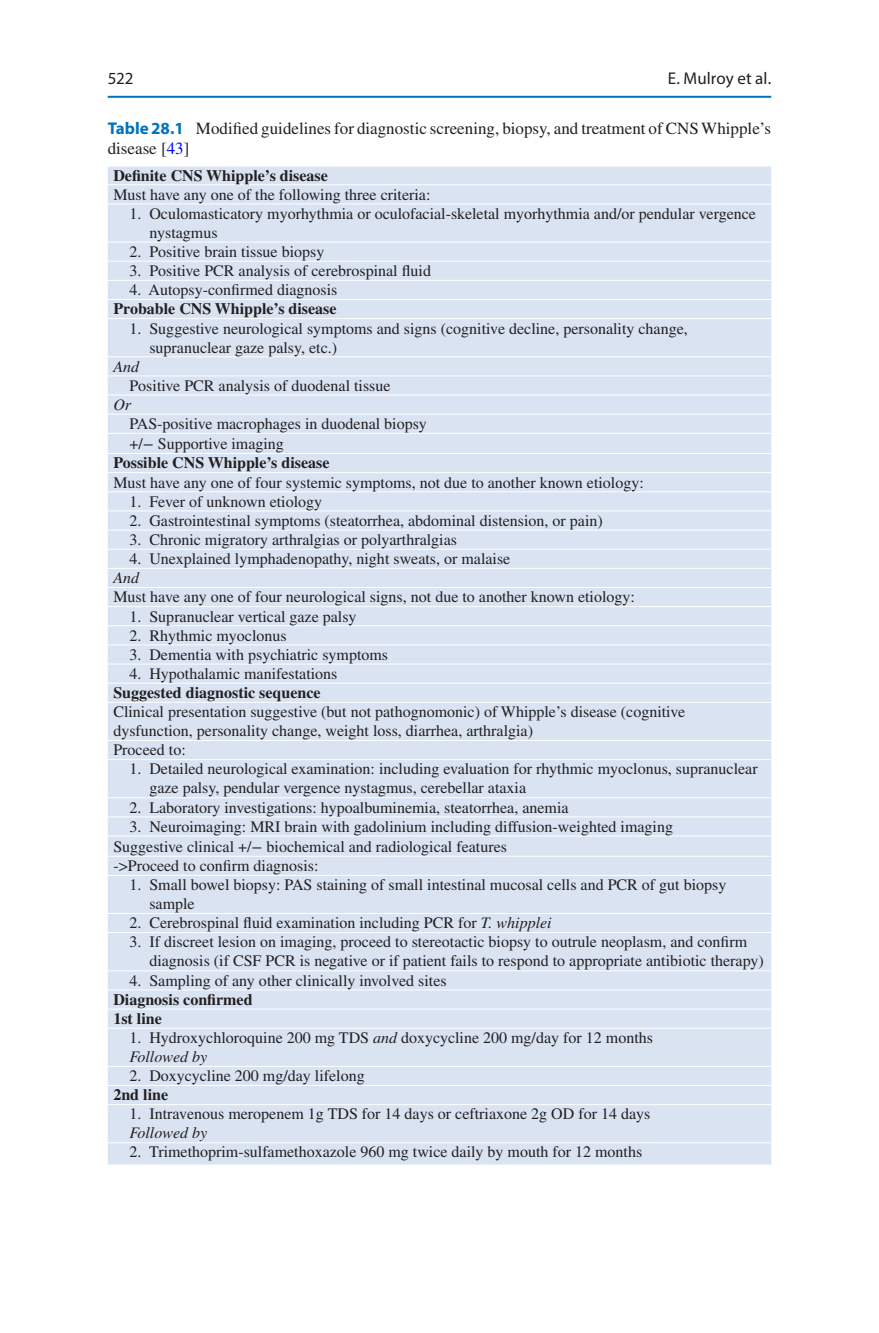
<style>
.page{position:relative;width:879px;height:1333px;background:#fff}
.page>*{position:absolute;margin:0;border:0;box-sizing:border-box;transform-origin:0 0}
.t1{font:17px/20px "Times LT Std";color:#231f20}
.t2{font:17px "Myriad Pro Regular 2";letter-spacing:.005em;color:#231f20}
.t3{font:17px "Myriad Pro";color:#231f20}
.t4{font:16px/19px "Times LT Std";color:#231f20}
.t5{font:700 16px/19.2px "Times LT Std";color:#231f20}
.t6{font:italic 16px "Times LT Std";color:#231f20}
.s1{font-family:"Myriad Pro";font-weight:700;color:#0073bc}
.s2{color:#00f}
.s3{font-family:"STIX General"}
.s4{font-style:italic}
</style>
<div class="page">
<div style="left:108px;top:166px;width:663px;height:998px;background:#d9e3f2"></div>
<hr style="left:108px;top:184px;width:663px;height:1px;background:#fff">
<hr style="left:108px;top:203px;width:663px;height:1px;background:#fff">
<hr style="left:108px;top:241px;width:663px;height:1px;background:#fff">
<hr style="left:108px;top:261px;width:663px;height:1px;background:#fff">
<hr style="left:108px;top:280px;width:663px;height:1px;background:#fff">
<hr style="left:108px;top:299px;width:663px;height:1px;background:#fff">
<hr style="left:108px;top:318px;width:663px;height:1px;background:#fff">
<hr style="left:108px;top:356px;width:663px;height:1px;background:#fff">
<hr style="left:108px;top:375px;width:663px;height:1px;background:#fff">
<hr style="left:108px;top:394px;width:663px;height:1px;background:#fff">
<hr style="left:108px;top:413px;width:663px;height:1px;background:#fff">
<hr style="left:108px;top:433px;width:663px;height:1px;background:#fff">
<hr style="left:108px;top:453px;width:663px;height:1px;background:#fff">
<hr style="left:108px;top:472px;width:663px;height:1px;background:#fff">
<hr style="left:108px;top:491px;width:663px;height:1px;background:#fff">
<hr style="left:108px;top:510px;width:663px;height:1px;background:#fff">
<hr style="left:108px;top:529px;width:663px;height:1px;background:#fff">
<hr style="left:108px;top:548px;width:663px;height:1px;background:#fff">
<hr style="left:108px;top:568px;width:663px;height:1px;background:#fff">
<hr style="left:108px;top:587px;width:663px;height:1px;background:#fff">
<hr style="left:108px;top:606px;width:663px;height:1px;background:#fff">
<hr style="left:108px;top:625px;width:663px;height:1px;background:#fff">
<hr style="left:108px;top:644px;width:663px;height:1px;background:#fff">
<hr style="left:108px;top:663px;width:663px;height:1px;background:#fff">
<hr style="left:108px;top:682px;width:663px;height:1px;background:#fff">
<hr style="left:108px;top:701px;width:663px;height:1px;background:#fff">
<hr style="left:108px;top:740px;width:663px;height:1px;background:#fff">
<hr style="left:108px;top:759px;width:663px;height:1px;background:#fff">
<hr style="left:108px;top:797px;width:663px;height:1px;background:#fff">
<hr style="left:108px;top:816px;width:663px;height:1px;background:#fff">
<hr style="left:108px;top:835px;width:663px;height:1px;background:#fff">
<hr style="left:108px;top:855px;width:663px;height:1px;background:#fff">
<hr style="left:108px;top:874px;width:663px;height:1px;background:#fff">
<hr style="left:108px;top:913px;width:663px;height:1px;background:#fff">
<hr style="left:108px;top:932px;width:663px;height:1px;background:#fff">
<hr style="left:108px;top:970px;width:663px;height:1px;background:#fff">
<hr style="left:108px;top:989px;width:663px;height:1px;background:#fff">
<hr style="left:108px;top:1008px;width:663px;height:1px;background:#fff">
<hr style="left:108px;top:1027px;width:663px;height:1px;background:#fff">
<hr style="left:108px;top:1065px;width:663px;height:1px;background:#fff">
<hr style="left:108px;top:1084px;width:663px;height:1px;background:#fff">
<hr style="left:108px;top:1104px;width:663px;height:1px;background:#fff">
<hr style="left:108px;top:1142px;width:663px;height:1px;background:#fff">
<hr style="left:108px;top:96px;width:663px;height:2px;background:#0073bc">
<p class="t2" style="left:668px;top:68px;width:105px">E. Mulroy et al.</p>
<p class="t3" style="left:108px;top:68px;width:27px">522</p>
<p class="t1" style="left:108px;top:118px;width:665px"><span class="s1">Table 28.1</span> Modified guidelines for diagnostic screening, biopsy, and treatment of CNS Whipple’s disease [<span class="s2">43</span>]</p>
<p class="t5" style="left:113px;top:165px;width:216px">Definite CNS Whipple’s disease</p>
<p class="t4" style="left:113px;top:185px;width:318px">Must have any one of the following three criteria:</p>
<p class="t4" style="left:149px;top:204px;width:608px;text-indent:-20px">1. Oculomasticatory myorhythmia or oculofacial-skeletal myorhythmia and/or pendular vergence nystagmus</p>
<p class="t4" style="left:129px;top:242px;width:196px">2. Positive brain tissue biopsy</p>
<p class="t4" style="left:129px;top:261px;width:303px">3. Positive PCR analysis of cerebrospinal fluid</p>
<p class="t4" style="left:129px;top:280px;width:209px">4. Autopsy-confirmed diagnosis</p>
<p class="t5" style="left:113px;top:299px;width:225px">Probable CNS Whipple’s disease</p>
<p class="t4" style="left:149px;top:318px;width:540px;text-indent:-20px">1. Suggestive neurological symptoms and signs (cognitive decline, personality change, supranuclear gaze palsy, etc.)</p>
<p class="t6" style="left:113px;top:357px;width:27px">And</p>
<p class="t4" style="left:129px;top:376px;width:263px">Positive PCR analysis of duodenal tissue</p>
<p class="t6" style="left:113px;top:396px;width:19px">Or</p>
<p class="t4" style="left:129px;top:414px;width:299px">PAS-positive macrophages in duodenal biopsy</p>
<p class="t4" style="left:129px;top:434px;width:156px">+/<span class="s3">−</span> Supportive imaging</p>
<p class="t5" style="left:113px;top:453px;width:217px">Possible CNS Whipple’s disease</p>
<p class="t4" style="left:113px;top:472px;width:532px">Must have any one of four systemic symptoms, not due to another known etiology:</p>
<p class="t4" style="left:129px;top:491px;width:194px">1. Fever of unknown etiology</p>
<p class="t4" style="left:129px;top:511px;width:475px">2. Gastrointestinal symptoms (steatorrhea, abdominal distension, or pain)</p>
<p class="t4" style="left:129px;top:530px;width:329px">3. Chronic migratory arthralgias or polyarthralgias</p>
<p class="t4" style="left:129px;top:549px;width:382px">4. Unexplained lymphadenopathy, night sweats, or malaise</p>
<p class="t6" style="left:113px;top:569px;width:27px">And</p>
<p class="t4" style="left:113px;top:587px;width:523px">Must have any one of four neurological signs, not due to another known etiology:</p>
<p class="t4" style="left:129px;top:606px;width:229px">1. Supranuclear vertical gaze palsy</p>
<p class="t4" style="left:129px;top:625px;width:159px">2. Rhythmic myoclonus</p>
<p class="t4" style="left:129px;top:644px;width:260px">3. Dementia with psychiatric symptoms</p>
<p class="t4" style="left:129px;top:664px;width:209px">4. Hypothalamic manifestations</p>
<p class="t5" style="left:113px;top:682px;width:209px">Suggested diagnostic sequence</p>
<p class="t4" style="left:113px;top:702px;width:573px">Clinical presentation suggestive (but not pathognomonic) of Whipple’s disease (cognitive dysfunction, personality change, weight loss, diarrhea, arthralgia)<br>Proceed to:</p>
<p class="t4" style="left:149px;top:759px;width:610px;text-indent:-20px">1. Detailed neurological examination: including evaluation for rhythmic myoclonus, supranuclear gaze palsy, pendular vergence nystagmus, cerebellar ataxia</p>
<p class="t4" style="left:129px;top:797px;width:441px">2. Laboratory investigations: hypoalbuminemia, steatorrhea, anemia</p>
<p class="t4" style="left:113px;top:816px;width:561px;line-height:19.6px;text-indent:16px">3. Neuroimaging: MRI brain with gadolinium including diffusion-weighted imaging<br>Suggestive clinical +/<span class="s3">−</span> biochemical and radiological features<br>-&gt;Proceed to confirm diagnosis:</p>
<p class="t4" style="left:149px;top:875px;width:578px;text-indent:-20px">1. Small bowel biopsy: PAS staining of small intestinal mucosal cells and PCR of gut biopsy sample</p>
<p class="t4" style="left:129px;top:913px;width:424px">2. Cerebrospinal fluid examination including PCR for <span class="s4">T. whipplei</span></p>
<p class="t4" style="left:149px;top:932px;width:616px;text-indent:-20px">3. If discreet lesion on imaging, proceed to stereotactic biopsy to outrule neoplasm, and confirm diagnosis (if CSF PCR is negative or if patient fails to respond to appropriate antibiotic therapy)</p>
<p class="t4" style="left:129px;top:970px;width:319px">4. Sampling of any other clinically involved sites</p>
<p class="t5" style="left:113px;top:989px;width:141px">Diagnosis confirmed<br>1st line</p>
<p class="t4" style="left:129px;top:1027px;width:525px">1. Hydroxychloroquine 200 mg TDS <span class="s4">and</span> doxycycline 200 mg/day for 12 months<br><span class="s4">Followed by</span></p>
<p class="t4" style="left:129px;top:1066px;width:237px">2. Doxycycline 200 mg/day lifelong</p>
<p class="t5" style="left:113px;top:1084px;width:56px">2nd line</p>
<p class="t4" style="left:129px;top:1104px;width:522px">1. Intravenous meropenem 1g TDS for 14 days or ceftriaxone 2g OD for 14 days</p>
<p class="t6" style="left:129px;top:1124px;width:79px">Followed by</p>
<p class="t4" style="left:129px;top:1142px;width:514px">2. Trimethoprim-sulfamethoxazole 960 mg twice daily by mouth for 12 months</p>
</div>
